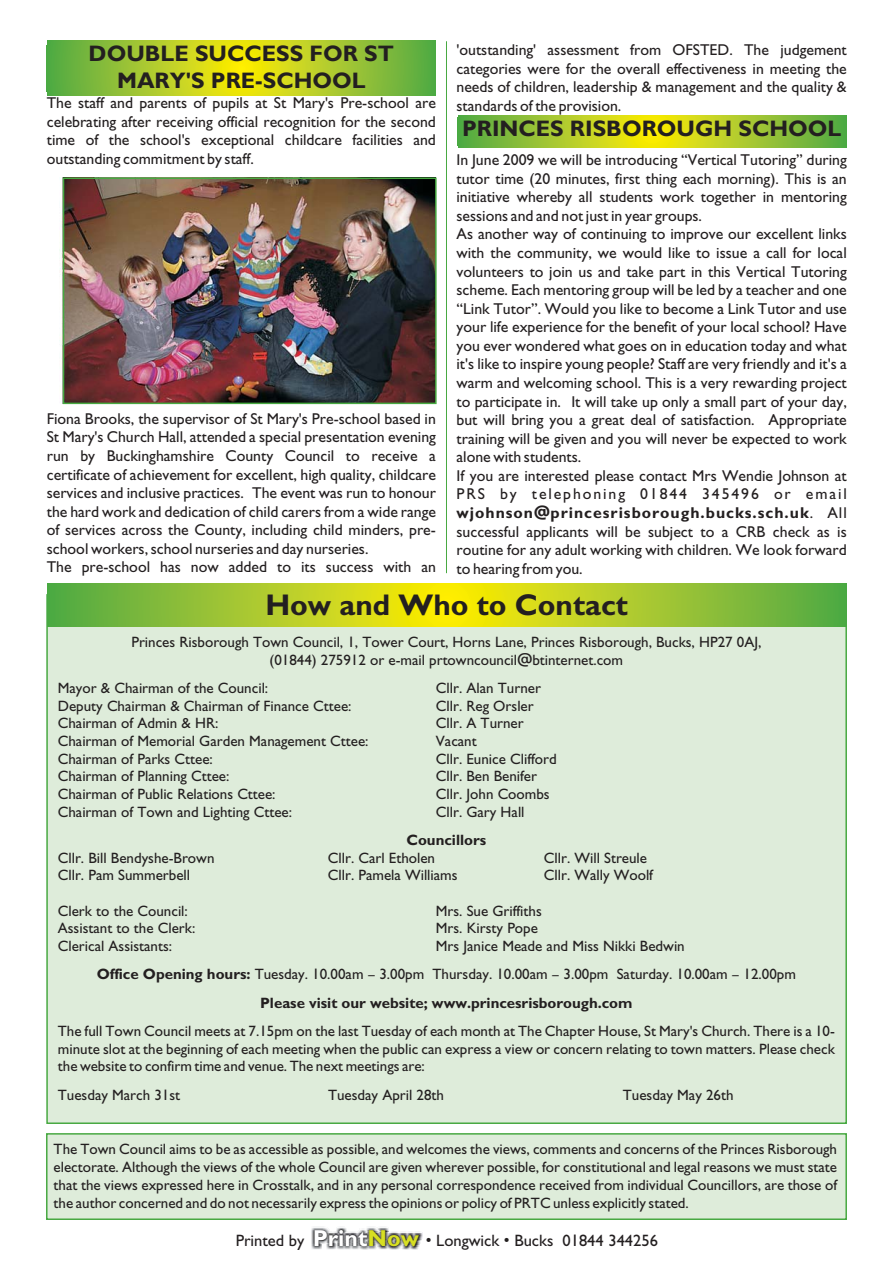
<style>
.page{position:relative;width:893px;height:1263px;background:#fff}
.page>*{position:absolute;margin:0;border:0;box-sizing:border-box;transform-origin:0 0}
.t1{font:700 30px "Gill Sans";color:#231f20}
.t2{font:700 23.1px "Gill Sans";color:#fff}
.t3{font:700 22.5px/26.5px "Gill Sans";color:#231f20;text-align:center}
.t4{font:16.5px "Gill Sans";color:#231f20}
.t5{font:15.75px/18.6px "Gill Sans";color:#231f20;text-align:justify}
.t6{font:15px/17.7px "Gill Sans";color:#231f20;text-align:justify}
.t7{font:700 15px "Gill Sans";color:#231f20}
.s1{font-weight:700}
.s2{color:#d7df23}
</style>
<div class="page">
<div style="left:46px;top:594px;width:801px;height:530px;background:#deecda;border:2px solid #48a942"></div>
<div style="left:46px;top:1133px;width:801px;height:87px;background:#deecda;border:2px solid #48a942"></div>
<svg style="left:47px;top:584px;width:799px;height:42px;background:#a8c92a"></svg>
<img style="left:337px;top:1248px;width:39px;height:2px">
<svg style="left:379px;top:1248px;width:39px;height:2px"></svg>
<img style="left:336px;top:1242px;width:84px;height:6px">
<img style="left:377px;top:1246px;width:42px;height:1px">
<svg style="left:311px;top:1242px;width:25px;height:7px"></svg>
<img style="left:311px;top:1232px;width:111px;height:10px">
<svg style="left:311px;top:1228px;width:78px;height:4px"></svg>
<hr style="left:446px;top:41px;width:1px;height:532px;background:#48a942">
<svg style="left:457px;top:115px;width:389px;height:33px;background:#a7c92b"></svg>
<svg style="left:47px;top:40px;width:389px;height:56px;background:#a7c92b"></svg>
<img style="left:60px;top:178px;width:374px;height:225px">
<div style="left:63px;top:178px;width:374px;height:226px;border:2px solid #48a942"></div>
<h3 class="t3" style="left:89px;top:43px;width:307px">DOUBLE SUCCESS FOR ST<br>MARY'S PRE-SCHOOL</h3>
<p class="t5" style="left:47px;top:95px;width:391px">The staff and parents of pupils at St Mary's Pre-school are celebrating after receiving official recognition for the second time of the school's exceptional childcare facilities and outstanding commitment by staff.</p>
<p class="t5" style="left:47px;top:411px;width:391px;text-align:left">Fiona Brooks, the supervisor of St Mary's Pre-school based in St Mary's Church Hall, attended a special presentation evening run by Buckinghamshire County Council to receive a certificate of achievement for excellent, high quality, childcare services and inclusive practices. The event was run to honour the hard work and dedication of child carers from a wide range of services across the County, including child minders, pre&shy;school workers, school nurseries and day nurseries.<br>The pre-school has now added to its success with an</p>
<p class="t5" style="left:456px;top:42px;width:392px">'outstanding' assessment from OFSTED. The judgement categories were for the overall effectiveness in meeting the needs of children, leadership &amp; management and the quality &amp; standards of the provision.</p>
<h3 class="t3" style="left:462px;top:117px;width:381px">PRINCES RISBOROUGH SCHOOL</h3>
<p class="t5" style="left:456px;top:152px;width:392px;text-align:left">In June 2009 we will be introducing “Vertical Tutoring” during tutor time (20 minutes, first thing each morning). This is an initiative whereby all students work together in mentoring sessions and and not just in year groups.<br>As another way of continuing to improve our excellent links with the community, we would like to issue a call for local volunteers to join us and take part in this Vertical Tutoring scheme. Each mentoring group will be led by a teacher and one “Link Tutor”. Would you like to become a Link Tutor and use your life experience for the benefit of your local school? Have you ever wondered what goes on in education today and what it's like to inspire young people? Staff are very friendly and it's a warm and welcoming school. This is a very rewarding project to participate in. It will take up only a small part of your day, but will bring you a great deal of satisfaction. Appropriate training will be given and you will never be expected to work alone with students.<br>If you are interested please contact Mrs Wendie Johnson at PRS by telephoning 01844 345496 or email <span class="s1">wjohnson@princesrisborough.bucks.sch.uk</span>. All successful applicants will be subject to a CRB check as is routine for any adult working with children. We look forward to hearing from you.</p>
<h1 class="t1" style="left:265px;top:595px;width:364px">How and Who to Contact</h1>
<p class="t6" style="left:131px;top:635px;width:631px;text-align:center">Princes Risborough Town Council, 1, Tower Court, Horns Lane, Princes Risborough, Bucks, HP27 0AJ, (01844) 275912 or e-mail prtowncouncil@btinternet.com</p>
<p class="t6" style="left:58px;top:681px;width:212px">Mayor &amp; Chairman of the Council:</p>
<p class="t6" style="left:436px;top:681px;width:107px">Cllr. Alan Turner</p>
<p class="t6" style="left:58px;top:698px;width:295px">Deputy Chairman &amp; Chairman of Finance Cttee:</p>
<p class="t6" style="left:436px;top:698px;width:99px">Cllr. Reg Orsler</p>
<p class="t6" style="left:58px;top:716px;width:162px">Chairman of Admin &amp; HR:</p>
<p class="t6" style="left:436px;top:716px;width:89px">Cllr. A Turner</p>
<p class="t6" style="left:58px;top:734px;width:312px">Chairman of Memorial Garden Management Cttee:</p>
<p class="t6" style="left:436px;top:734px;width:42px">Vacant</p>
<p class="t6" style="left:58px;top:751px;width:156px">Chairman of Parks Cttee:</p>
<p class="t6" style="left:436px;top:751px;width:122px">Cllr. Eunice Clifford</p>
<p class="t6" style="left:58px;top:769px;width:173px">Chairman of Planning Cttee:</p>
<p class="t6" style="left:436px;top:769px;width:103px">Cllr. Ben Benifer</p>
<p class="t6" style="left:58px;top:787px;width:219px">Chairman of Public Relations Cttee:</p>
<p class="t6" style="left:436px;top:787px;width:115px">Cllr. John Coombs</p>
<p class="t6" style="left:58px;top:804px;width:236px">Chairman of Town and Lighting Cttee:</p>
<p class="t6" style="left:436px;top:804px;width:90px">Cllr. Gary Hall</p>
<p class="t6" style="left:58px;top:850px;width:158px">Cllr. Bill Bendyshe-Brown</p>
<p class="t6" style="left:328px;top:850px;width:109px">Cllr. Carl Etholen</p>
<p class="t6" style="left:544px;top:850px;width:105px">Cllr. Will Streule</p>
<p class="t6" style="left:58px;top:868px;width:134px">Cllr. Pam Summerbell</p>
<p class="t6" style="left:328px;top:868px;width:131px">Cllr. Pamela Williams</p>
<p class="t6" style="left:544px;top:868px;width:111px">Cllr. Wally Woolf</p>
<p class="t6" style="left:58px;top:903px;width:132px">Clerk to the Council:</p>
<p class="t6" style="left:436px;top:903px;width:107px">Mrs. Sue Griffiths</p>
<p class="t6" style="left:58px;top:921px;width:139px">Assistant to the Clerk:</p>
<p class="t6" style="left:436px;top:921px;width:104px">Mrs. Kirsty Pope</p>
<p class="t6" style="left:58px;top:939px;width:116px">Clerical Assistants:</p>
<p class="t7" style="left:406px;top:835px;width:81px">Councillors</p>
<p class="t6" style="left:97px;top:933px;width:701px;line-height:28.3px;text-indent:339px">Mrs Janice Meade and Miss Nikki Bedwin<br><span class="s1">Office Opening hours:</span> Tuesday. 10.00am – 3.00pm Thursday. 10.00am – 3.00pm Saturday. 10.00am – 12.00pm</p>
<p class="t7" style="left:260px;top:997px;width:374px">Please visit our website; www.princesrisborough.com</p>
<p class="t6" style="left:58px;top:1024px;width:778px">The full Town Council meets at 7.15pm on the last Tuesday of each month at The Chapter House, St Mary's Church. There is a 10- minute slot at the beginning of each meeting when the public can express a view or concern relating to town matters. Please check the website to confirm time and venue. The next meetings are:</p>
<p class="t6" style="left:58px;top:1087px;width:124px">Tuesday March 31st</p>
<p class="t6" style="left:328px;top:1087px;width:117px">Tuesday April 28th</p>
<p class="t6" style="left:623px;top:1087px;width:112px">Tuesday May 26th</p>
<p class="t6" style="left:54px;top:1142px;width:785px">The Town Council aims to be as accessible as possible, and welcomes the views, comments and concerns of the Princes Risborough electorate. Although the views of the whole Council are given wherever possible, for constitutional and legal reasons we must state that the views expressed here in Crosstalk, and in any personal correspondence received from individual Councillors, are those of the author concerned and do not necessarily express the opinions or policy of PRTC unless explicitly stated.</p>
<h2 class="t2" style="left:313px;top:1230px;width:108px">Print<span class="s2">Now</span></h2>
<p class="t4" style="left:236px;top:1235px;width:70px">Printed by</p>
<p class="t4" style="left:426px;top:1235px;width:234px">• Longwick • Bucks 01844 344256</p>
</div>
